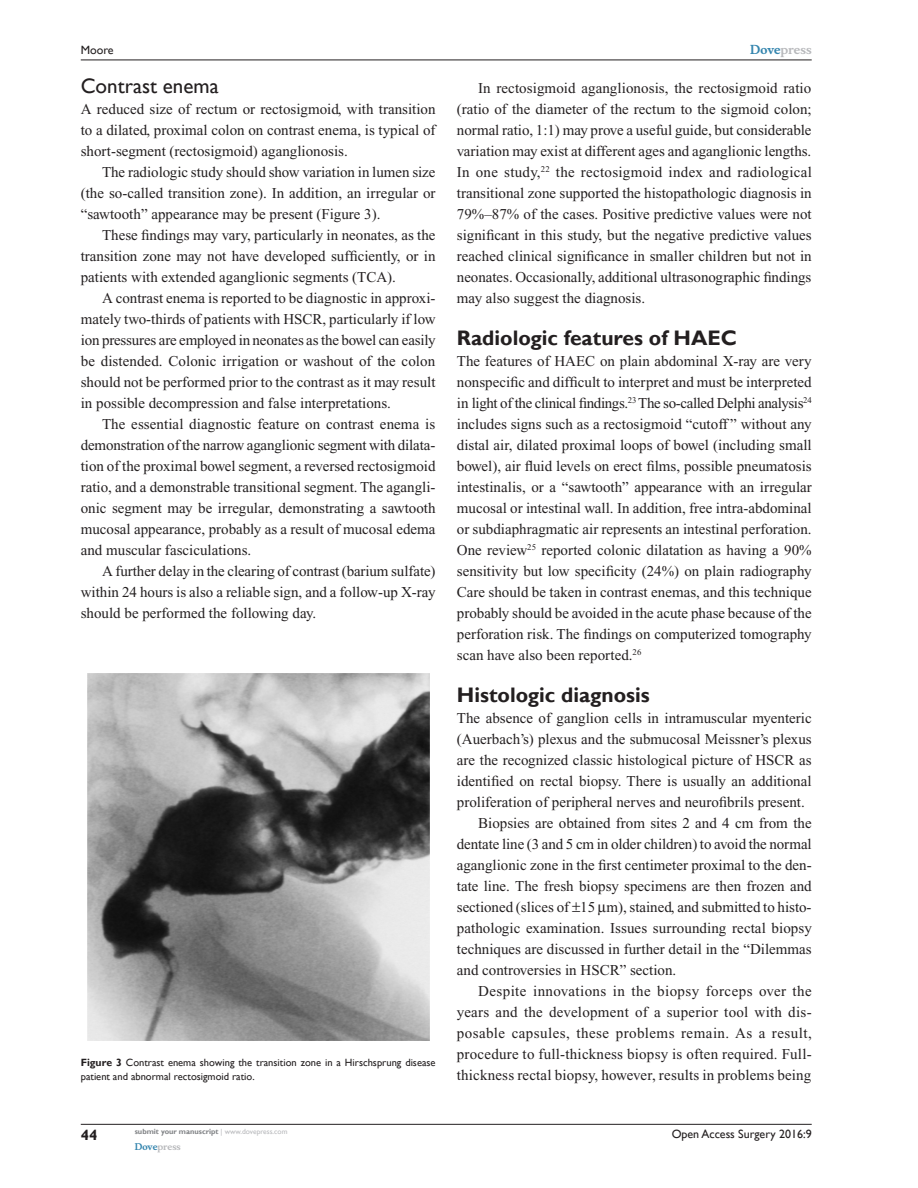
<style>
.page{position:relative;width:918px;height:1188px;background:#fff}
.page>*{position:absolute;margin:0;border:0;box-sizing:border-box;transform-origin:0 0}
.t1{font:700 21px "Gill Sans";color:#231f20}
.t2{font:21px "Gill Sans";color:#231f20}
.Tx{font:15px/21px "Times New Roman";color:#231f20;text-align:justify}
.TxF{font:15px/21px "Times New Roman";color:#231f20;text-align:justify}
.t3{font:700 15px "Gill Sans";color:#231f20}
.t4{font:12px "Gill Sans";color:#231f20}
.t5{font:700 12px "Musee";color:#b8b9bc}
.FC{font:10.5px/13.5px "Gill Sans";color:#231f20}
.t6{font:700 9px "Musee";color:#b8b9bc}
.t7{font:700 7.5px "Gill Sans";color:#808285}
.s1{font-weight:700}
.s2{color:#3485ae}
.s3{font-weight:400;color:#b8b9bc}
</style>
<div class="page">
<hr style="left:81px;top:1124px;width:731px;height:1px;background:#231f20">
<hr style="left:81px;top:60px;width:731px;height:1px;background:#231f20">
<img style="left:87px;top:673px;width:342px;height:368px">
<p class="t4" style="left:81px;top:43px;width:34px">Moore</p>
<h2 class="t2" style="left:81px;top:73px;width:139px">Contrast enema</h2>
<p class="TxF" style="left:81px;top:98px;width:356px">A reduced size of rectum or rectosigmoid, with transition to a dilated, proximal colon on contrast enema, is typical of short-segment (rectosigmoid) aganglionosis.</p>
<p class="Tx" style="left:81px;top:161px;width:356px;text-indent:21px">The radiologic study should show variation in lumen size (the so-called transition zone). In addition, an irregular or “sawtooth” appearance may be present (Figure 3).</p>
<p class="Tx" style="left:81px;top:224px;width:356px;text-indent:21px">These findings may vary, particularly in neonates, as the transition zone may not have developed sufficiently, or in patients with extended aganglionic segments (TCA).</p>
<p class="Tx" style="left:81px;top:287px;width:356px;text-indent:21px">A contrast enema is reported to be diagnostic in approxi&shy;mately two-thirds of patients with HSCR, particularly if low ion pressures are employed in neonates as the bowel can easily be distended. Colonic irrigation or washout of the colon should not be performed prior to the contrast as it may result in possible decompression and false interpretations.</p>
<p class="Tx" style="left:81px;top:413px;width:356px;text-indent:21px">The essential diagnostic feature on contrast enema is demonstration of the narrow aganglionic segment with dilata&shy;tion of the proximal bowel segment, a reversed rectosigmoid ratio, and a demonstrable transitional segment. The agangli&shy;onic segment may be irregular, demonstrating a sawtooth mucosal appearance, probably as a result of mucosal edema and muscular fasciculations.</p>
<p class="Tx" style="left:81px;top:560px;width:356px;text-indent:21px">A further delay in the clearing of contrast (barium sulfate) within 24 hours is also a reliable sign, and a follow-up X-ray should be performed the following day.</p>
<p class="FC" style="left:81px;top:1056px;width:356px"><span class="s1">Figure 3</span> Contrast enema showing the transition zone in a Hirschsprung disease patient and abnormal rectosigmoid ratio.</p>
<p class="t5" style="left:750px;top:43px;width:63px"><span class="s2">Dove</span>press</p>
<p class="Tx" style="left:457px;top:77px;width:357px;text-indent:21px">In rectosigmoid aganglionosis, the rectosigmoid ratio (ratio of the diameter of the rectum to the sigmoid colon; normal ratio, 1:1) may prove a useful guide, but considerable variation may exist at different ages and aganglionic lengths.<br>In one study,<sup>22</sup> the rectosigmoid index and radiological transitional zone supported the histopathologic diagnosis in 79%–87% of the cases. Positive predictive values were not significant in this study, but the negative predictive values reached clinical significance in smaller children but not in neonates. Occasionally, additional ultrasonographic findings may also suggest the diagnosis.</p>
<h1 class="t1" style="left:457px;top:325px;width:282px">Radiologic features of HAEC</h1>
<p class="TxF" style="left:457px;top:350px;width:357px">The features of HAEC on plain abdominal X-ray are very nonspecific and difficult to interpret and must be interpreted in light of the clinical findings.<sup>23</sup> The so-called Delphi analysis<sup>24 </sup>includes signs such as a rectosigmoid “cutoff ” without any distal air, dilated proximal loops of bowel (including small bowel), air fluid levels on erect films, possible pneumatosis intestinalis, or a “sawtooth” appearance with an irregular mucosal or intestinal wall. In addition, free intra-abdominal or subdiaphragmatic air represents an intestinal perforation.<br>One review<sup>25</sup> reported colonic dilatation as having a 90% sensitivity but low specificity (24%) on plain radiography Care should be taken in contrast enemas, and this technique probably should be avoided in the acute phase because of the perforation risk. The findings on computerized tomography scan have also been reported.<sup>26</sup></p>
<h1 class="t1" style="left:457px;top:682px;width:194px">Histologic diagnosis</h1>
<p class="TxF" style="left:457px;top:707px;width:356px">The absence of ganglion cells in intramuscular myenteric (Auerbach’s) plexus and the submucosal Meissner’s plexus are the recognized classic histological picture of HSCR as identified on rectal biopsy. There is usually an additional proliferation of peripheral nerves and neurofibrils present.</p>
<p class="Tx" style="left:457px;top:812px;width:356px;text-indent:21px">Biopsies are obtained from sites 2 and 4 cm from the dentate line (3 and 5 cm in older children) to avoid the normal aganglionic zone in the first centimeter proximal to the den&shy;tate line. The fresh biopsy specimens are then frozen and sectioned (slices of 15 m), stained, and submitted to histo&shy;pathologic examination. Issues surrounding rectal biopsy techniques are discussed in further detail in the “Dilemmas and controversies in HSCR” section.</p>
<p class="Tx" style="left:457px;top:980px;width:356px;text-indent:21px">Despite innovations in the biopsy forceps over the years and the development of a superior tool with dis&shy;posable capsules, these problems remain. As a result, procedure to full-thickness biopsy is often required. Full&shy;thickness rectal biopsy, however, results in problems being</p>
<p class="t3" style="left:81px;top:1126px;width:18px">44</p>
<p class="t7" style="left:135px;top:1127px;width:154px">submit your manuscript <span class="s3">| www.dovepress.com</span></p>
<p class="t6" style="left:135px;top:1141px;width:48px"><span class="s2">Dove</span>press</p>
<p class="t4" style="left:672px;top:1127px;width:142px">Open Access Surgery 2016:9</p>
</div>
